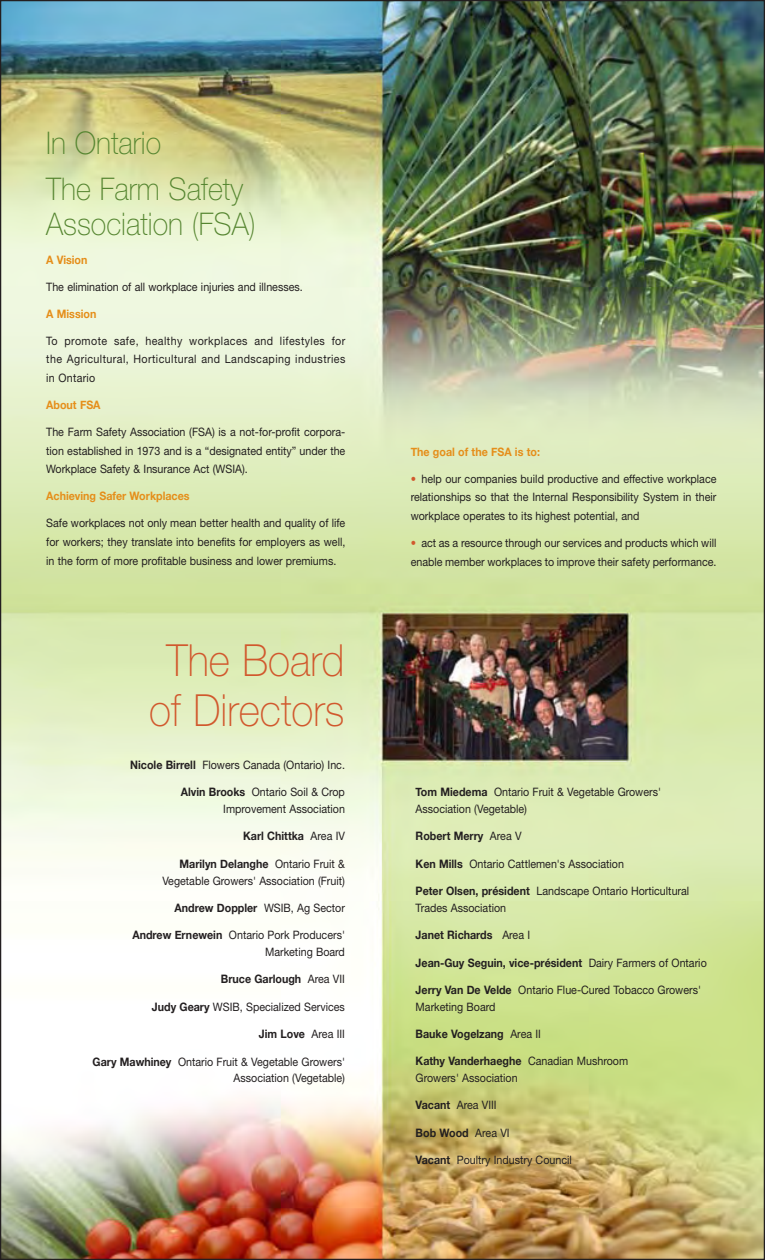
<style>
.page{position:relative;width:765px;height:1260px;background:#fff}
.page>*{position:absolute;margin:0;border:0;box-sizing:border-box;transform-origin:0 0}
.t1{font:100 44.25px/49.8px "Helvetica Neue";color:#d1582d;text-align:center;scale:.92 1}
.t2{font:100 31.25px/45.8px "Helvetica Neue";color:#558530;scale:.92 1}
.t3{font:11.75px/18.8px "Helvetica Neue";color:#231f20;scale:.92 1}
.t4{font:700 11.75px "Helvetica Neue";color:#231f20;scale:.92 1}
.t5{font:700 11.75px "Helvetica Neue";color:#e58e1a;scale:.92 1}
.s1{font-weight:700}
.s2{font-weight:400}
.s3{color:#d1582d}
</style>
<div class="page">
<img style="left:2px;top:2px;width:761px;height:1256px">
<h2 class="t2" style="left:46px;top:123px;width:215px">In Ontario<br>The Farm Safety</h2>
<h2 class="t2" style="left:46px;top:203px;width:229px">Association (FSA)</h2>
<p class="t5" style="left:46px;top:253px;width:46px">A Vision</p>
<p class="t3" style="left:46px;top:279px;width:280px">The elimination of all workplace injuries and illnesses.</p>
<p class="t5" style="left:46px;top:306px;width:56px">A Mission</p>
<p class="t3" style="left:46px;top:332px;width:327px;text-align:justify">To promote safe, healthy workplaces and lifestyles for the Agricultural, Horticultural and Landscaping industries in Ontario</p>
<p class="t5" style="left:46px;top:398px;width:61px">About FSA</p>
<p class="t3" style="left:46px;top:423px;width:327px;text-align:justify">The Farm Safety Association (FSA) is a not-for-profit corpora&shy;tion established in 1973 and is a “designated entity” under the Workplace Safety &amp; Insurance Act (WSIA).</p>
<p class="t5" style="left:46px;top:489px;width:157px">Achieving Safer Workplaces</p>
<p class="t3" style="left:46px;top:515px;width:327px;text-align:justify">Safe workplaces not only mean better health and quality of life for workers; they translate into benefits for employers as well, in the form of more profitable business and lower premiums.</p>
<h1 class="t1" style="left:149px;top:640px;width:214px">The Board of Directors</h1>
<p class="t3" style="left:130px;top:757px;width:235px"><span class="s1">Nicole Birrell</span> Flowers Canada (Ontario) Inc.</p>
<p class="t3" style="left:181px;top:785px;width:180px;line-height:16.5px;text-align:right"><span class="s1">Alvin Brooks</span> Ontario Soil &amp; Crop<br>Improvement Association</p>
<p class="t4" style="left:243px;top:829px;width:112px">Karl Chittka <span class="s2">Area IV</span></p>
<p class="t3" style="left:162px;top:857px;width:200px;line-height:16.5px;text-align:right"><span class="s1">Marilyn Delanghe</span> Ontario Fruit &amp;<br>Vegetable Growers' Association (Fruit)</p>
<p class="t4" style="left:175px;top:901px;width:187px">Andrew Doppler <span class="s2">WSIB, Ag Sector</span></p>
<p class="t3" style="left:132px;top:928px;width:233px;line-height:16.5px;text-align:right"><span class="s1">Andrew Ernewein</span> Ontario Pork Producers'<br>Marketing Board</p>
<p class="t4" style="left:221px;top:972px;width:136px">Bruce Garlough <span class="s2">Area VII</span></p>
<p class="t3" style="left:152px;top:998px;width:211px"><span class="s1">Judy Geary</span> WSIB, Specialized Services</p>
<p class="t4" style="left:259px;top:1027px;width:95px">Jim Love <span class="s2">Area III</span></p>
<p class="t3" style="left:93px;top:1054px;width:276px;line-height:16.5px;text-align:right"><span class="s1">Gary Mawhiney</span> Ontario Fruit &amp; Vegetable Growers'<br>Association (Vegetable)</p>
<p class="t5" style="left:411px;top:444px;width:142px">The goal of the FSA is to:</p>
<p class="t3" style="left:411px;top:470px;width:334px;text-align:justify"><span class="s3">•</span> help our companies build productive and effective workplace relationships so that the Internal Responsibility System in their workplace operates to its highest potential, and</p>
<p class="t3" style="left:411px;top:535px;width:334px"><span class="s3">•</span> act as a resource through our services and products which will enable member workplaces to improve their safety performance.</p>
<p class="t3" style="left:416px;top:785px;width:268px;line-height:16.5px"><span class="s1">Tom Miedema</span> Ontario Fruit &amp; Vegetable Growers'<br>Association (Vegetable)</p>
<p class="t4" style="left:416px;top:829px;width:117px">Robert Merry <span class="s2">Area V</span></p>
<p class="t3" style="left:416px;top:855px;width:228px"><span class="s1">Ken Mills</span> Ontario Cattlemen's Association</p>
<p class="t3" style="left:416px;top:884px;width:299px;line-height:16.5px"><span class="s1">Peter Olsen, président</span> Landscape Ontario Horticultural<br>Trades Association</p>
<p class="t4" style="left:416px;top:928px;width:126px">Janet Richards <span class="s2">Area I</span></p>
<p class="t4" style="left:416px;top:955px;width:318px">Jean-Guy Seguin, vice-président <span class="s2">Dairy Farmers of Ontario</span></p>
<p class="t3" style="left:416px;top:983px;width:312px;line-height:16.5px"><span class="s1">Jerry Van De Velde</span> Ontario Flue-Cured Tobacco Growers'<br>Marketing Board</p>
<p class="t4" style="left:416px;top:1027px;width:138px">Bauke Vogelzang <span class="s2">Area II</span></p>
<p class="t3" style="left:416px;top:1054px;width:233px;line-height:16.5px"><span class="s1">Kathy Vanderhaeghe</span> Canadian Mushroom<br>Growers' Association</p>
<p class="t3" style="left:416px;top:1097px;width:90px"><span class="s1">Vacant</span> Area VIII</p>
<p class="t4" style="left:416px;top:1125px;width:104px">Bob Wood <span class="s2">Area VI</span></p>
<p class="t3" style="left:416px;top:1152px;width:171px"><span class="s1">Vacant</span> Poultry Industry Council</p>
</div>
